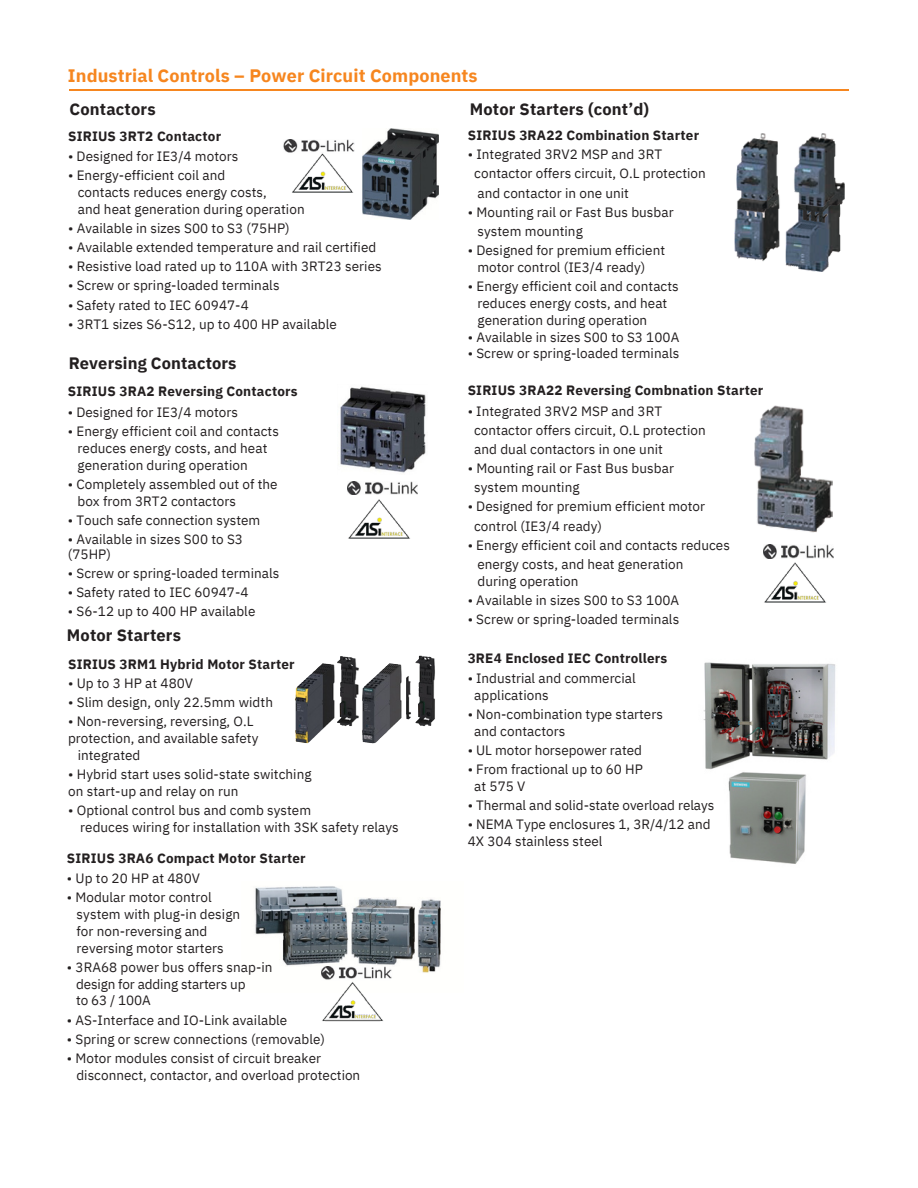
<style>
.page{position:relative;width:918px;height:1188px;background:#fff}
.page>*{position:absolute;margin:0;border:0;box-sizing:border-box;transform-origin:0 0}
.t1{font:700 18px "IBM Plex Sans";letter-spacing:.005em;color:#f6861f}
.t2{font:700 16.5px "IBM Plex Sans";letter-spacing:.01em;color:#231f20}
.t3{font:13.5px/14.7px "IBM Plex Sans";letter-spacing:.005em;color:#231f20}
.t4{font:700 13.5px "IBM Plex Sans";letter-spacing:.015em;color:#231f20}
</style>
<div class="page">
<img style="left:283px;top:139px;width:72px;height:54px">
<img style="left:296px;top:656px;width:139px;height:70px">
<img style="left:348px;top:494px;width:70px;height:45px">
<img style="left:347px;top:481px;width:70px;height:14px">
<img style="left:340px;top:386px;width:86px;height:87px">
<img style="left:362px;top:129px;width:77px;height:91px">
<hr style="left:69px;top:90px;width:780px;height:1px;background:#f6861f">
<img style="left:755px;top:406px;width:78px;height:127px">
<img style="left:764px;top:558px;width:70px;height:45px">
<img style="left:764px;top:545px;width:69px;height:13px">
<img style="left:703px;top:662px;width:133px;height:108px">
<img style="left:728px;top:772px;width:78px;height:92px">
<img style="left:254px;top:886px;width:187px;height:87px">
<img style="left:308px;top:966px;width:87px;height:56px">
<img style="left:734px;top:133px;width:111px;height:139px">
<p class="t1" style="left:68px;top:64px;width:411px">Industrial Controls – Power Circuit Components</p>
<p class="t2" style="left:70px;top:98px;width:88px">Contactors</p>
<p class="t4" style="left:68px;top:127px;width:155px">SIRIUS 3RT2 Contactor</p>
<p class="t3" style="left:68px;top:149px;width:172px">• Designed for IE3/4 motors</p>
<p class="t3" style="left:68px;top:168px;width:159px">• Energy-efficient coil and</p>
<p class="t3" style="left:78px;top:185px;width:191px">contacts reduces energy costs,</p>
<p class="t3" style="left:78px;top:202px;width:228px">and heat generation during operation</p>
<p class="t3" style="left:68px;top:221px;width:223px">• Available in sizes S00 to S3 (75HP)</p>
<p class="t3" style="left:68px;top:240px;width:310px">• Available extended temperature and rail certified</p>
<p class="t3" style="left:68px;top:259px;width:315px">• Resistive load rated up to 110A with 3RT23 series</p>
<p class="t3" style="left:68px;top:278px;width:213px">• Screw or spring-loaded terminals</p>
<p class="t3" style="left:68px;top:297px;width:182px">• Safety rated to IEC 60947-4</p>
<p class="t3" style="left:68px;top:316px;width:270px">• 3RT1 sizes S6-S12, up to 400 HP available</p>
<h1 class="t2" style="left:69px;top:352px;width:169px">Reversing Contactors</h1>
<p class="t4" style="left:68px;top:382px;width:231px">SIRIUS 3RA2 Reversing Contactors</p>
<p class="t3" style="left:68px;top:405px;width:172px">• Designed for IE3/4 motors</p>
<p class="t3" style="left:68px;top:424px;width:213px">• Energy efficient coil and contacts</p>
<p class="t3" style="left:78px;top:441px;width:191px">reduces energy costs, and heat</p>
<p class="t3" style="left:78px;top:458px;width:172px">generation during operation</p>
<p class="t3" style="left:68px;top:477px;width:211px">• Completely assembled out of the</p>
<p class="t3" style="left:78px;top:494px;width:160px">box from 3RT2 contactors</p>
<h2 class="t3" style="left:68px;top:513px;width:194px">• Touch safe connection system</h2>
<p class="t3" style="left:68px;top:532px;width:177px">• Available in sizes S00 to S3 (75HP)</p>
<p class="t3" style="left:68px;top:566px;width:213px">• Screw or spring-loaded terminals</p>
<p class="t3" style="left:68px;top:585px;width:182px">• Safety rated to IEC 60947-4</p>
<p class="t3" style="left:68px;top:604px;width:189px">• S6-12 up to 400 HP available</p>
<p class="t2" style="left:67px;top:624px;width:116px">Motor Starters</p>
<p class="t4" style="left:68px;top:655px;width:228px">SIRIUS 3RM1 Hybrid Motor Starter</p>
<p class="t3" style="left:68px;top:676px;width:127px">• Up to 3 HP at 480V</p>
<p class="t3" style="left:68px;top:695px;width:206px">• Slim design, only 22.5mm width</p>
<h2 class="t3" style="left:68px;top:714px;width:187px">• Non-reversing, reversing, O.L</h2>
<p class="t3" style="left:68px;top:731px;width:192px">protection, and available safety</p>
<p class="t3" style="left:78px;top:748px;width:64px">integrated</p>
<p class="t3" style="left:68px;top:767px;width:245px">• Hybrid start uses solid-state switching</p>
<p class="t3" style="left:68px;top:784px;width:172px">on start-up and relay on run</p>
<p class="t3" style="left:68px;top:803px;width:245px">• Optional control bus and comb system</p>
<p class="t3" style="left:80px;top:820px;width:320px">reduces wiring for installation with 3SK safety relays</p>
<p class="t4" style="left:67px;top:849px;width:240px">SIRIUS 3RA6 Compact Motor Starter</p>
<p class="t3" style="left:67px;top:870px;width:135px">• Up to 20 HP at 480V</p>
<p class="t3" style="left:67px;top:890px;width:146px">• Modular motor control</p>
<p class="t3" style="left:77px;top:906px;width:165px">system with plug-in design</p>
<p class="t3" style="left:77px;top:923px;width:132px">for non-reversing and</p>
<p class="t3" style="left:77px;top:940px;width:149px">reversing motor starters</p>
<p class="t3" style="left:67px;top:959px;width:207px">• 3RA68 power bus offers snap-in</p>
<p class="t3" style="left:76px;top:976px;width:171px">design for adding starters up</p>
<h1 class="t3" style="left:76px;top:993px;width:76px">to 63 / 100A</h1>
<p class="t3" style="left:67px;top:1012px;width:222px">• AS-Interface and IO-Link available</p>
<p class="t3" style="left:67px;top:1031px;width:260px">• Spring or screw connections (removable)</p>
<p class="t3" style="left:67px;top:1050px;width:256px">• Motor modules consist of circuit breaker</p>
<h2 class="t3" style="left:76px;top:1067px;width:285px">disconnect, contactor, and overload protection</h2>
<h2 class="t2" style="left:470px;top:98px;width:181px">Motor Starters (cont’d)</h2>
<p class="t4" style="left:468px;top:126px;width:233px">SIRIUS 3RA22 Combination Starter</p>
<p class="t3" style="left:468px;top:147px;width:196px">• Integrated 3RV2 MSP and 3RT</p>
<p class="t3" style="left:474px;top:166px;width:233px">contactor offers circuit, O.L protection</p>
<p class="t3" style="left:477px;top:185px;width:153px">and contactor in one unit</p>
<h2 class="t3" style="left:468px;top:204px;width:207px">• Mounting rail or Fast Bus busbar</h2>
<p class="t3" style="left:477px;top:223px;width:107px">system mounting</p>
<p class="t3" style="left:468px;top:243px;width:199px">• Designed for premium efficient</p>
<p class="t3" style="left:477px;top:259px;width:169px">motor control (IE3/4 ready)</p>
<p class="t3" style="left:468px;top:279px;width:213px">• Energy efficient coil and contacts</p>
<p class="t3" style="left:477px;top:295px;width:191px">reduces energy costs, and heat</p>
<p class="t3" style="left:477px;top:312px;width:171px">generation during operation</p>
<p class="t3" style="left:468px;top:329px;width:213px">• Available in sizes S00 to S3 100A</p>
<p class="t3" style="left:468px;top:346px;width:213px">• Screw or spring-loaded terminals</p>
<p class="t4" style="left:468px;top:381px;width:297px">SIRIUS 3RA22 Reversing Combnation Starter</p>
<p class="t3" style="left:468px;top:403px;width:196px">• Integrated 3RV2 MSP and 3RT</p>
<p class="t3" style="left:474px;top:423px;width:233px">contactor offers circuit, O.L protection</p>
<p class="t3" style="left:474px;top:442px;width:190px">and dual contactors in one unit</p>
<p class="t3" style="left:468px;top:461px;width:208px">• Mounting rail or Fast Bus busbar</p>
<p class="t3" style="left:474px;top:480px;width:107px">system mounting</p>
<p class="t3" style="left:468px;top:499px;width:239px">• Designed for premium efficient motor</p>
<p class="t3" style="left:474px;top:518px;width:129px">control (IE3/4 ready)</p>
<p class="t3" style="left:468px;top:537px;width:264px">• Energy efficient coil and contacts reduces</p>
<p class="t3" style="left:477px;top:555px;width:208px;line-height:16.8px">energy costs, and heat generation during operation</p>
<p class="t3" style="left:468px;top:592px;width:213px">• Available in sizes S00 to S3 100A</p>
<p class="t3" style="left:468px;top:612px;width:213px">• Screw or spring-loaded terminals</p>
<p class="t4" style="left:468px;top:649px;width:201px">3RE4 Enclosed IEC Controllers</p>
<p class="t3" style="left:468px;top:671px;width:170px">• Industrial and commercial</p>
<p class="t3" style="left:474px;top:687px;width:76px">applications</p>
<p class="t3" style="left:468px;top:707px;width:197px">• Non-combination type starters</p>
<p class="t3" style="left:474px;top:723px;width:93px">and contactors</p>
<p class="t3" style="left:468px;top:743px;width:176px">• UL motor horsepower rated</p>
<p class="t3" style="left:468px;top:762px;width:177px">• From fractional up to 60 HP</p>
<h2 class="t3" style="left:474px;top:779px;width:53px">at 575 V</h2>
<p class="t3" style="left:468px;top:798px;width:248px">• Thermal and solid-state overload relays</p>
<p class="t3" style="left:468px;top:817px;width:244px">• NEMA Type enclosures 1, 3R/4/12 and</p>
<p class="t3" style="left:468px;top:834px;width:136px">4X 304 stainless steel</p>
</div>
